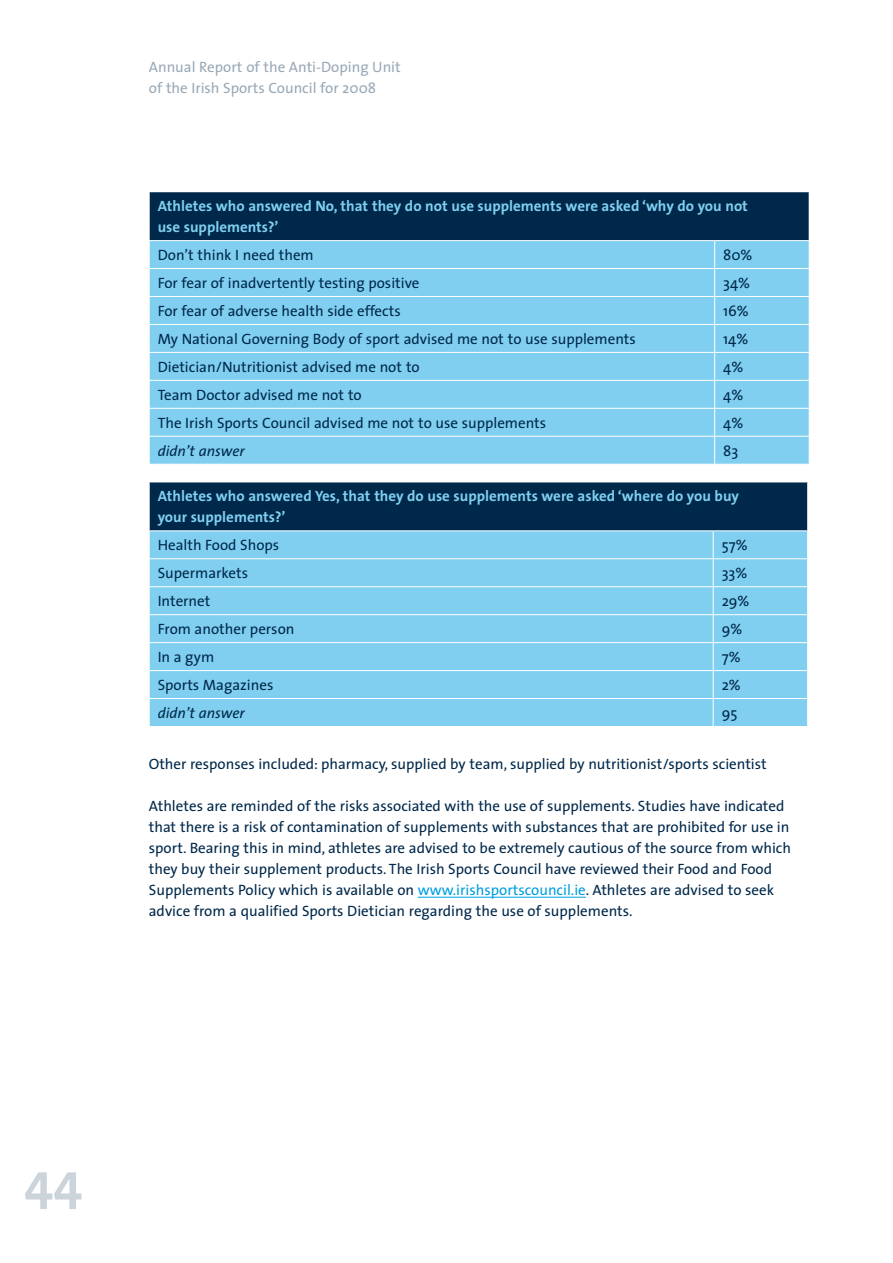
<style>
.page{position:relative;width:893px;height:1263px;background:#fff}
.page>*{position:absolute;margin:0;border:0;box-sizing:border-box;transform-origin:0 0}
.t1{font:700 52.5px "The Sans";color:#ccd4db}
.t2{font:15px/21px "The Sans";color:#00284a}
.t3{font:700 15px/21px "The Sans";color:#80cff0}
.t4{font:15px/21px "The Sans";color:#99a9b7}
.t5{font:italic 15px "The Sans";color:#00284a}
.s1{color:#009fe1}
</style>
<div class="page">
<hr style="left:418px;top:897px;width:168px;height:1px;background:#009fe1">
<div style="left:149px;top:192px;width:660px;height:49px;background:#00284a"></div>
<div style="left:150px;top:241px;width:659px;height:223px;background:#80cff0"></div>
<hr style="left:149px;top:268px;width:566px;height:1px;background:#fff">
<hr style="left:715px;top:268px;width:94px;height:1px;background:#fff">
<hr style="left:149px;top:296px;width:566px;height:1px;background:#fff">
<hr style="left:715px;top:296px;width:94px;height:1px;background:#fff">
<hr style="left:149px;top:324px;width:566px;height:1px;background:#fff">
<hr style="left:715px;top:324px;width:94px;height:1px;background:#fff">
<hr style="left:149px;top:352px;width:566px;height:1px;background:#fff">
<hr style="left:715px;top:352px;width:94px;height:1px;background:#fff">
<hr style="left:149px;top:380px;width:566px;height:1px;background:#fff">
<hr style="left:715px;top:380px;width:94px;height:1px;background:#fff">
<hr style="left:149px;top:408px;width:566px;height:1px;background:#fff">
<hr style="left:715px;top:408px;width:94px;height:1px;background:#fff">
<hr style="left:149px;top:436px;width:566px;height:1px;background:#fff">
<svg style="left:149px;top:241px;width:1px;height:223px"></svg>
<hr style="left:715px;top:436px;width:94px;height:1px;background:#fff">
<svg style="left:714px;top:241px;width:1px;height:223px"></svg>
<hr style="left:149px;top:192px;width:1px;height:48px;background:#fff">
<hr style="left:149px;top:240px;width:566px;height:1px;background:#fff">
<hr style="left:715px;top:240px;width:94px;height:1px;background:#fff">
<div style="left:149px;top:482px;width:659px;height:49px;background:#00284a"></div>
<div style="left:150px;top:531px;width:657px;height:195px;background:#80cff0"></div>
<hr style="left:149px;top:558px;width:564px;height:1px;background:#fff">
<hr style="left:713px;top:558px;width:95px;height:1px;background:#fff">
<hr style="left:149px;top:586px;width:564px;height:1px;background:#fff">
<hr style="left:713px;top:586px;width:95px;height:1px;background:#fff">
<hr style="left:149px;top:614px;width:564px;height:1px;background:#fff">
<hr style="left:713px;top:614px;width:95px;height:1px;background:#fff">
<hr style="left:149px;top:642px;width:564px;height:1px;background:#fff">
<hr style="left:713px;top:642px;width:95px;height:1px;background:#fff">
<hr style="left:149px;top:670px;width:564px;height:1px;background:#fff">
<hr style="left:713px;top:670px;width:95px;height:1px;background:#fff">
<hr style="left:149px;top:698px;width:564px;height:1px;background:#fff">
<svg style="left:149px;top:531px;width:1px;height:195px"></svg>
<hr style="left:713px;top:698px;width:95px;height:1px;background:#fff">
<svg style="left:713px;top:531px;width:1px;height:195px"></svg>
<svg style="left:807px;top:531px;width:1px;height:195px"></svg>
<hr style="left:149px;top:482px;width:1px;height:48px;background:#fff">
<hr style="left:149px;top:482px;width:564px;height:1px;background:#fff">
<hr style="left:713px;top:482px;width:95px;height:1px;background:#fff">
<hr style="left:807px;top:482px;width:1px;height:48px;background:#fff">
<hr style="left:149px;top:530px;width:564px;height:1px;background:#fff">
<hr style="left:713px;top:530px;width:95px;height:1px;background:#fff">
<p class="t4" style="left:149px;top:56px;width:253px">Annual Report of the Anti-Doping Unit of the Irish Sports Council for 2008</p>
<p class="t3" style="left:158px;top:195px;width:592px">Athletes who answered No, that they do not use supplements were asked ‘why do you not use supplements?’</p>
<p class="t2" style="left:158px;top:244px;width:158px">Don’t think I need them</p>
<p class="t2" style="left:723px;top:244px;width:31px">80%</p>
<p class="t2" style="left:158px;top:272px;width:263px">For fear of inadvertently testing positive</p>
<p class="t2" style="left:723px;top:272px;width:29px">34%</p>
<p class="t2" style="left:158px;top:300px;width:245px">For fear of adverse health side effects</p>
<p class="t2" style="left:723px;top:300px;width:27px">16%</p>
<p class="t2" style="left:158px;top:328px;width:480px">My National Governing Body of sport advised me not to use supplements</p>
<p class="t2" style="left:723px;top:328px;width:27px">14%</p>
<p class="t2" style="left:158px;top:356px;width:264px">Dietician/Nutritionist advised me not to</p>
<p class="t2" style="left:723px;top:356px;width:22px">4%</p>
<p class="t2" style="left:158px;top:384px;width:206px">Team Doctor advised me not to</p>
<p class="t2" style="left:723px;top:384px;width:22px">4%</p>
<p class="t2" style="left:158px;top:412px;width:390px">The Irish Sports Council advised me not to use supplements</p>
<p class="t2" style="left:723px;top:412px;width:22px">4%</p>
<p class="t5" style="left:158px;top:438px;width:89px">didn’t answer</p>
<p class="t2" style="left:723px;top:440px;width:17px">83</p>
<p class="t3" style="left:158px;top:485px;width:583px">Athletes who answered Yes, that they do use supplements were asked ‘where do you buy your supplements?’</p>
<p class="t2" style="left:158px;top:534px;width:123px">Health Food Shops</p>
<p class="t2" style="left:722px;top:534px;width:28px">57%</p>
<p class="t2" style="left:158px;top:562px;width:92px">Supermarkets</p>
<p class="t2" style="left:722px;top:562px;width:27px">33%</p>
<p class="t2" style="left:158px;top:590px;width:54px">Internet</p>
<p class="t2" style="left:722px;top:590px;width:29px">29%</p>
<p class="t2" style="left:158px;top:618px;width:138px">From another person</p>
<p class="t2" style="left:722px;top:618px;width:22px">9%</p>
<p class="t2" style="left:158px;top:646px;width:58px">In a gym</p>
<p class="t2" style="left:722px;top:646px;width:21px">7%</p>
<p class="t2" style="left:158px;top:674px;width:117px">Sports Magazines</p>
<p class="t2" style="left:722px;top:674px;width:21px">2%</p>
<p class="t5" style="left:158px;top:700px;width:89px">didn’t answer</p>
<p class="t2" style="left:722px;top:702px;width:17px">95</p>
<p class="t2" style="left:149px;top:753px;width:619px">Other responses included: pharmacy, supplied by team, supplied by nutritionist/sports scientist</p>
<p class="t2" style="left:149px;top:795px;width:644px">Athletes are reminded of the risks associated with the use of supplements. Studies have indicated that there is a risk of contamination of supplements with substances that are prohibited for use in sport. Bearing this in mind, athletes are advised to be extremely cautious of the source from which they buy their supplement products. The Irish Sports Council have reviewed their Food and Food Supplements Policy which is available on <span class="s1">www.irishsportscouncil.ie</span>. Athletes are advised to seek advice from a qualified Sports Dietician regarding the use of supplements.</p>
<h1 class="t1" style="left:24px;top:1138px;width:30px">44</h1>
</div>
